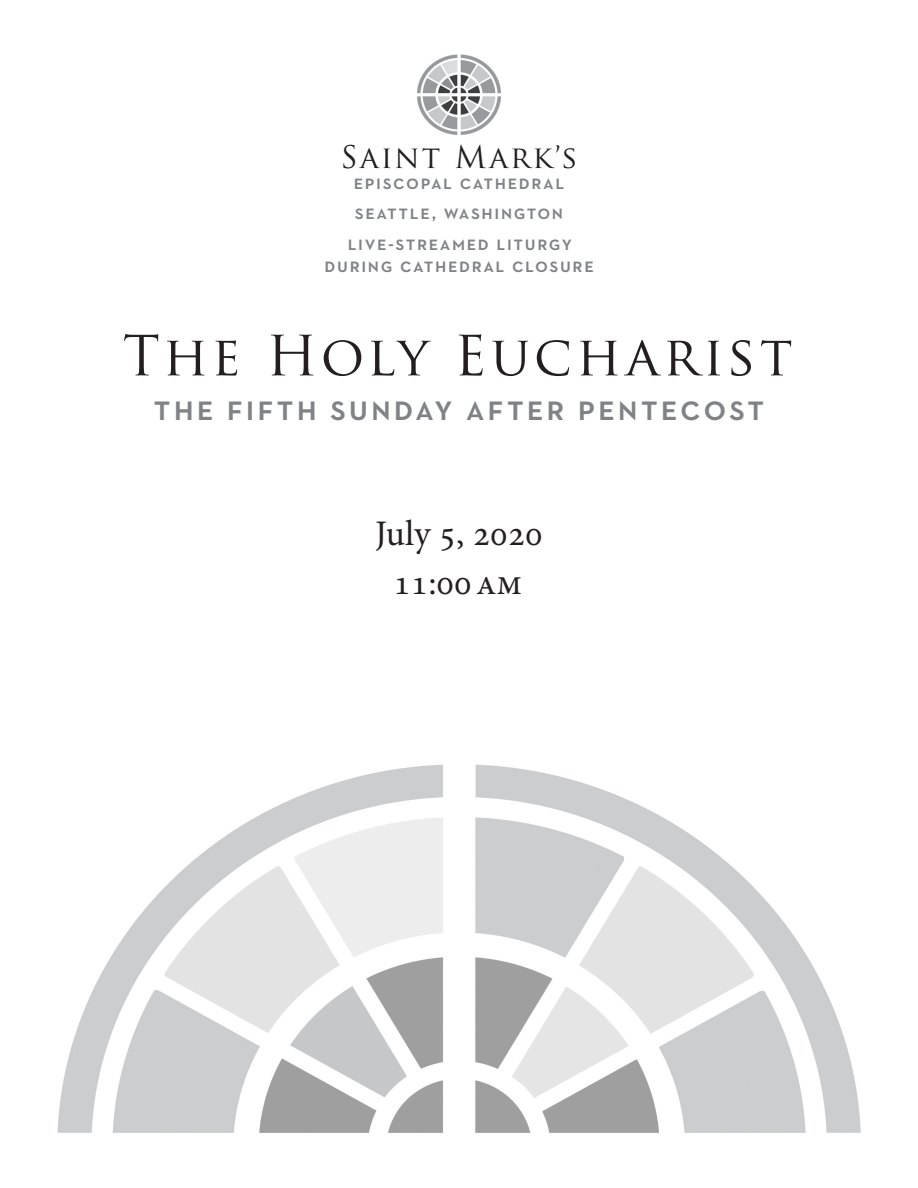
<style>
.page{position:relative;width:918px;height:1188px;background:#fff}
.page>*{position:absolute;margin:0;border:0;box-sizing:border-box;transform-origin:0 0}
.t1{font:54px "Trajan Pro";letter-spacing:.07em;color:#231f20}
.t2{font:600 36px "Neutraface 2 Text";letter-spacing:.08em;color:#808285}
.t3{font:36px "Minion Pro";color:#231f20}
.t4{font:30.3px "Trajan Pro";letter-spacing:.07em;color:#231f20}
.t5{font:600 20.25px/21.3px "Neutraface 2 Text";letter-spacing:.08em;color:#808285;text-align:center}
</style>
<div class="page">
<img style="left:417px;top:54px;width:84px;height:81px">
<img style="left:57px;top:764px;width:804px;height:369px">
<p class="t4" style="left:340px;top:138px;width:239px">Saint Mark’s</p>
<p class="t5" style="left:354px;top:172px;width:212px">episcopal cathedral</p>
<p class="t5" style="left:355px;top:201px;width:210px">seattle, washington</p>
<p class="t5" style="left:325px;top:233px;width:271px">live-streamed liturgy during cathedral closure</p>
<p class="t1" style="left:123px;top:321px;width:672px">The Holy Eucharist</p>
<p class="t2" style="left:154px;top:385px;width:612px">the fifth sunday after pentecost</p>
<p class="t3" style="left:375px;top:509px;width:169px">July 5, 2020</p>
<p class="t3" style="left:393px;top:559px;width:130px">11:00am</p>
</div>
